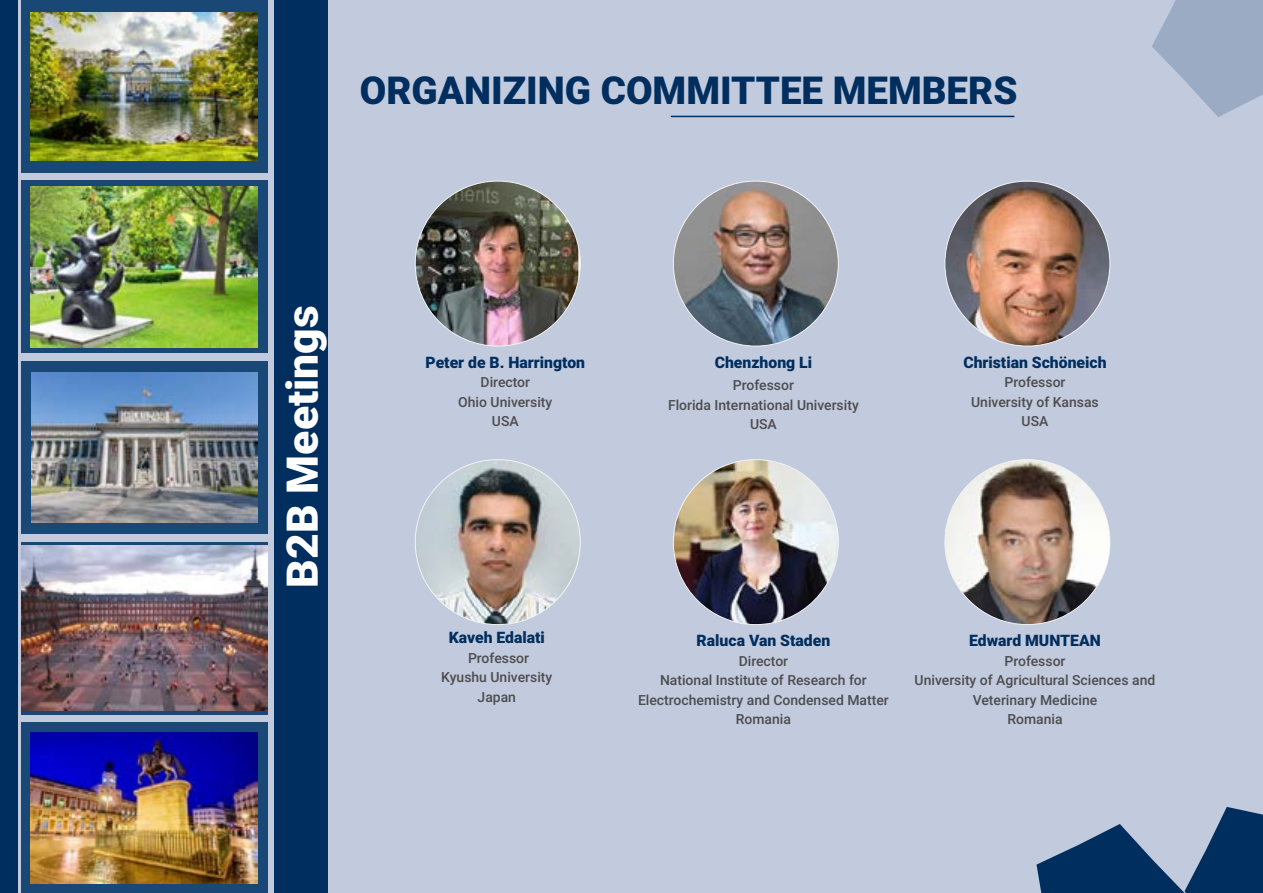
<style>
.page{position:relative;width:1263px;height:893px;background:#c2cadd}
.page>*{position:absolute;margin:0;border:0;box-sizing:border-box;transform-origin:0 0}
.t1{font:900 43.65px "Roboto";color:#fff}
.t2{font:900 38.55px "Roboto";color:#002e5e}
.t3{font:900 15.75px "Roboto";color:#002e5e}
.t4{font:500 13.95px/19.4px "Roboto";color:#4d4d4f;text-align:center}
</style>
<div class="page">
<svg style="left:1036px;top:807px;width:227px;height:86px"></svg>
<svg style="left:1152px;top:0;width:111px;height:117px"></svg>
<div style="left:0;top:0;width:17px;height:893px;background:#002e5e"></div>
<div style="left:21px;top:0;width:246px;height:172px;background:#1a4876"></div>
<img style="left:31px;top:12px;width:227px;height:148px">
<div style="left:21px;top:181px;width:246px;height:172px;background:#1a4876"></div>
<img style="left:31px;top:187px;width:227px;height:160px">
<div style="left:21px;top:361px;width:246px;height:173px;background:#1a4876"></div>
<img style="left:31px;top:373px;width:226px;height:149px">
<div style="left:21px;top:542px;width:246px;height:172px;background:linear-gradient(to right,#1a4876,#1a4876)"></div>
<img style="left:21px;top:546px;width:246px;height:165px">
<div style="left:21px;top:723px;width:246px;height:170px;background:#1a4876"></div>
<img style="left:31px;top:732px;width:227px;height:151px">
<div style="left:275px;top:0;width:53px;height:893px;background:#002e5e"></div>
<img style="left:415px;top:181px;width:163px;height:165px">
<img style="left:415px;top:460px;width:165px;height:165px;border-radius:82px">
<img style="left:673px;top:181px;width:165px;height:165px;border-radius:82px">
<img style="left:673px;top:460px;width:165px;height:165px;border-radius:82px">
<img style="left:946px;top:181px;width:164px;height:165px">
<img style="left:945px;top:460px;width:165px;height:165px;border-radius:82px">
<hr style="left:671px;top:116px;width:343px;height:1px;background:#002e5e">
<h2 class="t2" style="left:360px;top:63px;width:659px">ORGANIZING COMMITTEE MEMBERS</h2>
<h1 class="t1" style="left:272px;top:588px;width:284px;rotate:-90deg">B2B Meetings</h1>
<p class="t3" style="left:426px;top:351px;width:161px">Peter de B. Harrington</p>
<p class="t4" style="left:458px;top:372px;width:96px">Director<br>Ohio University<br>USA</p>
<p class="t3" style="left:715px;top:351px;width:99px">Chenzhong Li</p>
<p class="t4" style="left:668px;top:375px;width:192px">Professor<br>Florida International University<br>USA</p>
<p class="t3" style="left:963px;top:351px;width:145px">Christian Schöneich</p>
<p class="t4" style="left:971px;top:372px;width:129px">Professor<br>University of Kansas<br>USA</p>
<p class="t3" style="left:449px;top:627px;width:98px">Kaveh Edalati</p>
<p class="t4" style="left:441px;top:648px;width:113px">Professor<br>Kyushu University<br>Japan</p>
<p class="t3" style="left:697px;top:630px;width:135px">Raluca Van Staden</p>
<p class="t4" style="left:638px;top:650px;width:252px">Director<br>National Institute of Research for<br>Electrochemistry and Condensed Matter<br>Romania</p>
<p class="t3" style="left:969px;top:630px;width:133px">Edward MUNTEAN</p>
<p class="t4" style="left:915px;top:650px;width:242px">Professor<br>University of Agricultural Sciences and<br>Veterinary Medicine<br>Romania</p>
</div>
